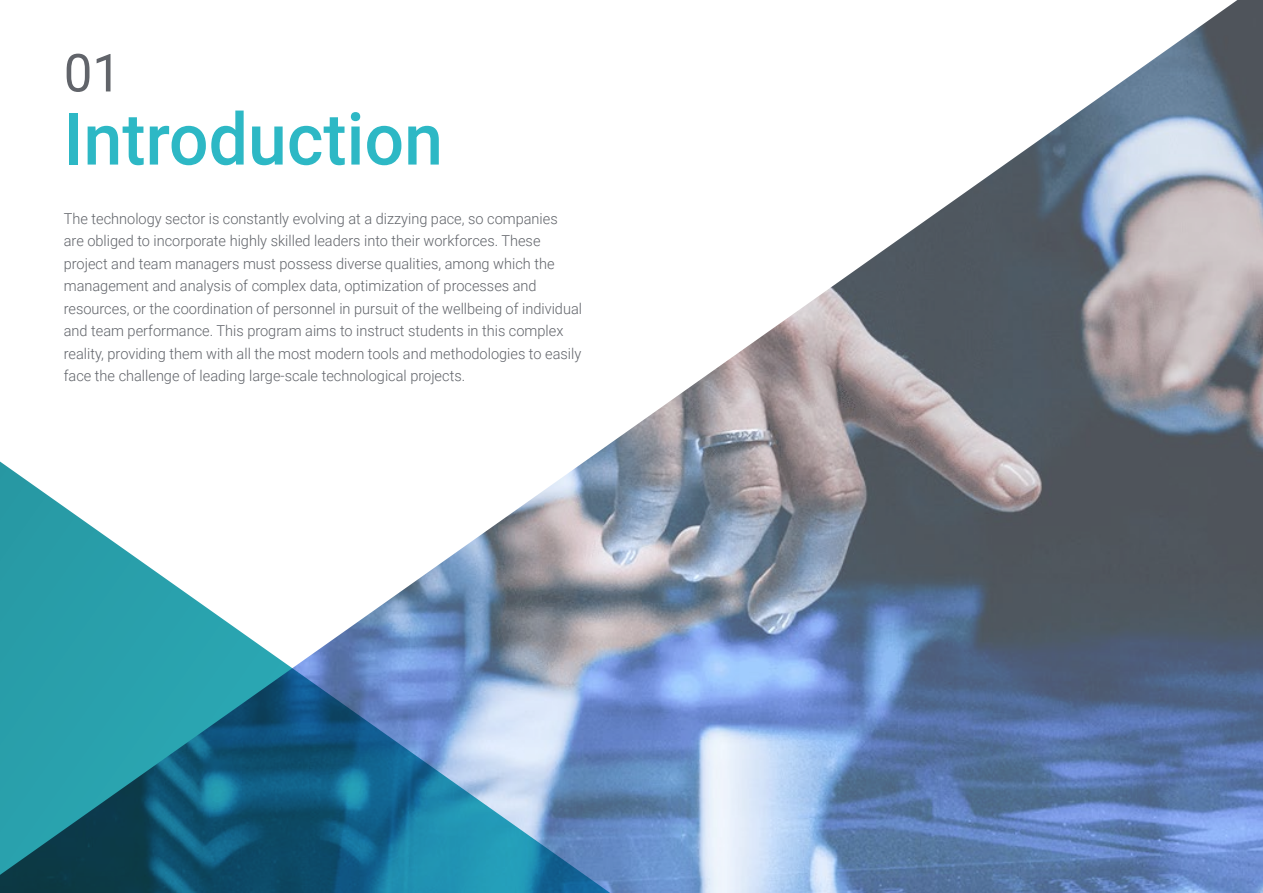
<style>
.page{position:relative;width:1263px;height:893px;background:#fff}
.page>*{position:absolute;margin:0;border:0;box-sizing:border-box;transform-origin:0 0}
.t1{font:500 72px "Roboto";color:#2db8c5}
.t2{font:52.5px "Roboto";color:#61646a}
.t3{font:300 15px/22.5px "Roboto";color:#61646a}
</style>
<div class="page">
<img style="left:607px;top:0;width:656px;height:893px">
<svg style="left:0;top:446px;width:640px;height:447px"></svg>
<h2 class="t2" style="left:64px;top:36px;width:59px">01</h2>
<h1 class="t1" style="left:64px;top:89px;width:381px">Introduction</h1>
<p class="t3" style="left:64px;top:207px;width:520px">The technology sector is constantly evolving at a dizzying pace, so companies<br>are obliged to incorporate highly skilled leaders into their workforces. These project and team managers must possess diverse qualities, among which the management and analysis of complex data, optimization of processes and resources, or the coordination of personnel in pursuit of the wellbeing of individual and team performance. This program aims to instruct students in this complex reality, providing them with all the most modern tools and methodologies to easily face the challenge of leading large-scale technological projects.</p>
</div>
